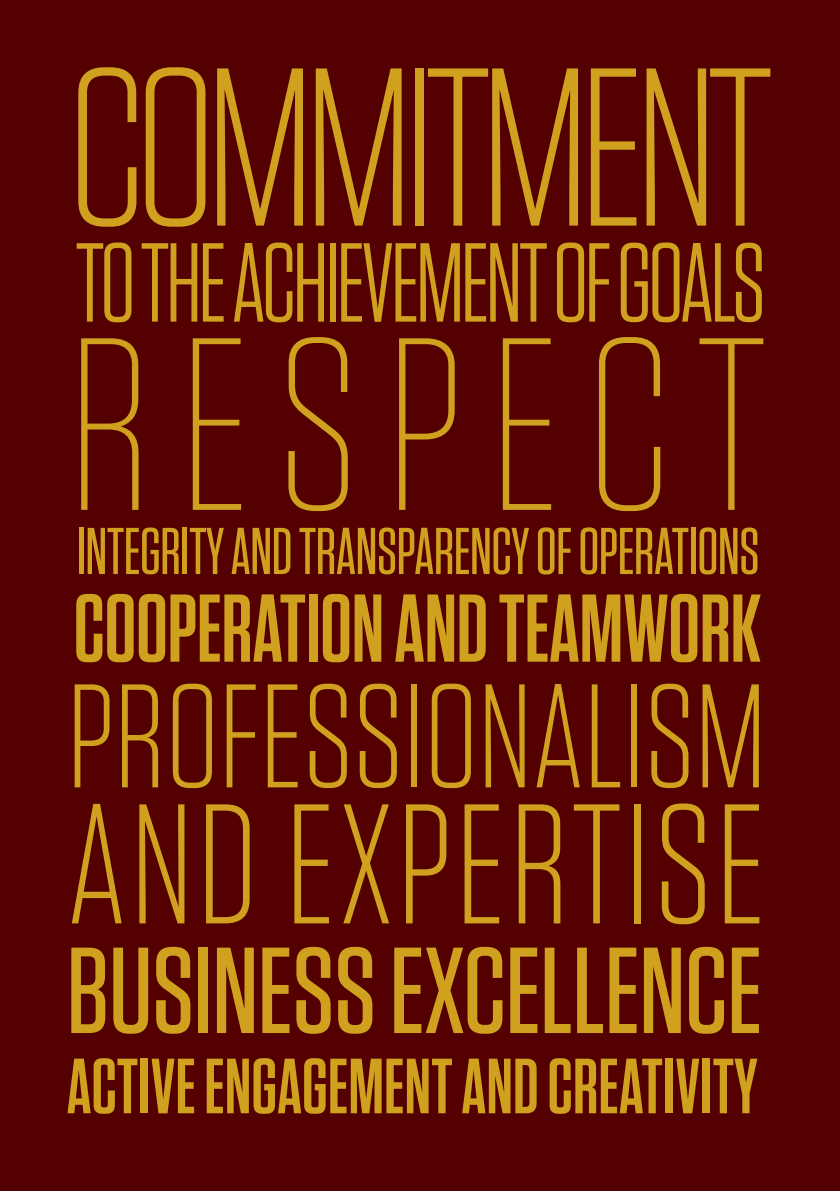
<style>
.page{position:relative;width:840px;height:1191px;background:#fff}
.page>*{position:absolute;margin:0;border:0;box-sizing:border-box;transform-origin:0 0}
.t1{font:200 245px "Tungsten";letter-spacing:.1em;color:#cfa11f}
.t2{font:300 224.4px "Tungsten";letter-spacing:-.05em;color:#cfa11f}
.t3{font:300 170px "Tungsten";letter-spacing:.02em;color:#cfa11f}
.t4{font:300 147px "Tungsten";color:#cfa11f}
.t5{font:500 122px "Tungsten";letter-spacing:-.005em;color:#cfa11f}
.t6{font:112px "Tungsten Narrow";letter-spacing:-.03em;color:#cfa11f}
.t7{font:600 96px "Tungsten Narrow";color:#cfa11f}
.t8{font:600 78px "Tungsten Narrow";letter-spacing:.005em;color:#cfa11f}
.t9{font:500 66px "Tungsten Narrow";letter-spacing:-.005em;color:#cfa11f}
</style>
<div class="page">
<div style="left:0;top:0;width:839px;height:1191px;background:#540000"></div>
<h2 class="t2" style="left:67px;top:34px;width:707px">COMMITMENT</h2>
<h3 class="t6" style="left:75px;top:227px;width:691px">TO THE ACHIEVEMENT OF GOALS</h3>
<h1 class="t1" style="left:67px;top:301px;width:701px">RESPECT</h1>
<p class="t9" style="left:77px;top:518px;width:683px">INTEGRITY AND TRANSPARENCY OF OPERATIONS</p>
<h3 class="t7" style="left:74px;top:580px;width:688px">COOPERATION AND TEAMWORK</h3>
<h3 class="t4" style="left:67px;top:661px;width:701px">PROFESSIONALISM</h3>
<h3 class="t3" style="left:67px;top:778px;width:700px">AND EXPERTISE</h3>
<h3 class="t5" style="left:67px;top:927px;width:696px">BUSINESS EXCELLENCE</h3>
<p class="t8" style="left:67px;top:1047px;width:692px">ACTIVE ENGAGEMENT AND CREATIVITY</p>
</div>
